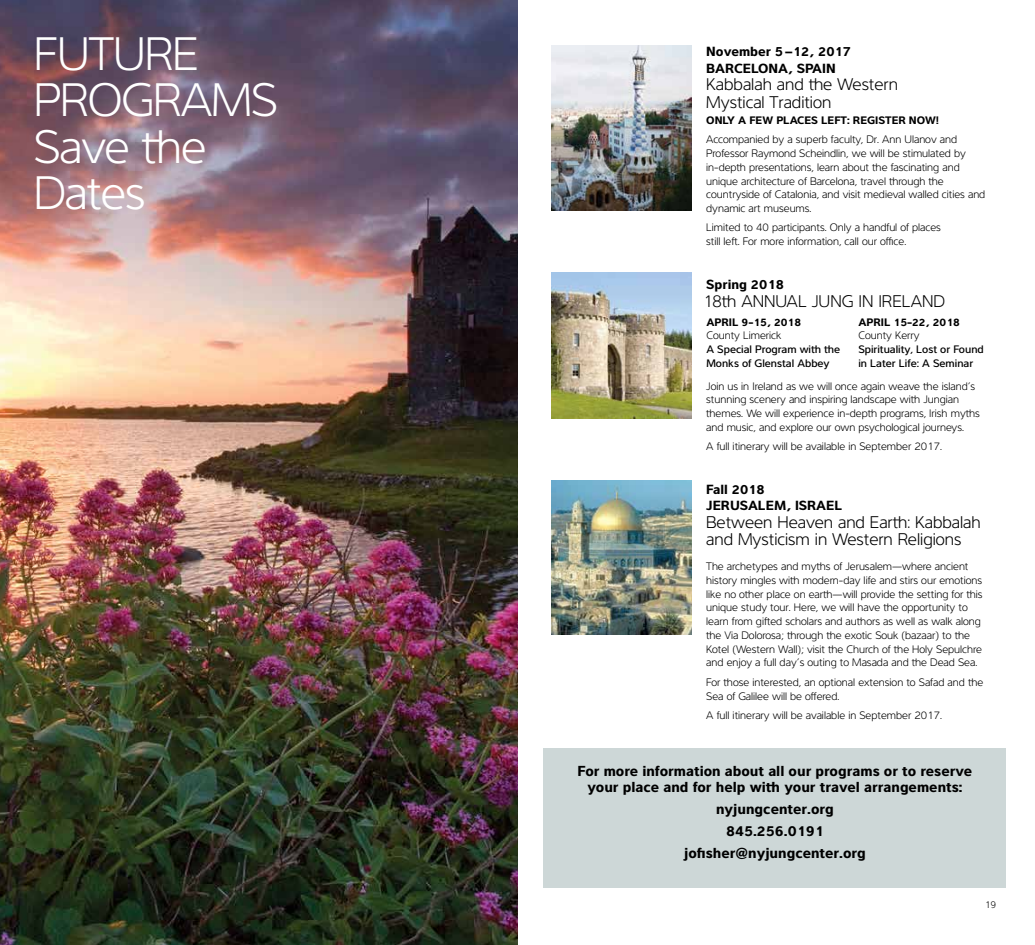
<style>
.page{position:relative;width:1035px;height:945px;background:#fff}
.page>*{position:absolute;margin:0;border:0;box-sizing:border-box;transform-origin:0 0}
.t1{font:300 48.5px/46.2px "Interval Sans Pro";letter-spacing:-.02em;color:#fff}
.t2{font:300 17.5px/17.5px "Interval Sans Pro";color:#000}
.t3{font:700 15px/21.9px "Interval Sans Pro";color:#000;text-align:center}
.t4{font:700 13.75px/16.2px "Interval Sans Pro";color:#000}
.t5{font:300 11.25px/13.8px "Interval Sans Pro";color:#000}
.t6{font:500 11.25px/13.8px "Interval Sans Pro";color:#000}
.t7{font:700 11.25px "Interval Sans Pro";color:#000}
.t8{font:300 10px "Interval Sans Pro";color:#000}
</style>
<div class="page">
<div style="left:544px;top:748px;width:462px;height:139px;background:#cdd7d7"></div>
<img style="left:0;top:0;width:518px;height:945px">
<img style="left:552px;top:273px;width:139px;height:145px">
<img style="left:551px;top:480px;width:140px;height:154px">
<img style="left:551px;top:45px;width:140px;height:166px">
<h1 class="t1" style="left:34px;top:27px;width:245px">FUTURE<br>PROGRAMS<br>Save the<br>Dates</h1>
<p class="t4" style="left:706px;top:42px;width:146px">November 5–12, 2017<br>BARCELONA, SPAIN</p>
<h2 class="t2" style="left:706px;top:74px;width:193px">Kabbalah and the Western<br>Mystical Tradition</h2>
<p class="t7" style="left:706px;top:111px;width:234px">ONLY A FEW PLACES LEFT: REGISTER NOW!</p>
<p class="t5" style="left:706px;top:132px;width:281px">Accompanied by a superb faculty, Dr. Ann Ulanov and Professor Raymond Scheindlin, we will be stimulated by in-depth presentations, learn about the fascinating and unique architecture of Barcelona, travel through the countryside of Catalonia, and visit medieval walled cities and dynamic art museums.</p>
<p class="t5" style="left:706px;top:220px;width:236px">Limited to 40 participants. Only a handful of places still left. For more information, call our office.</p>
<p class="t4" style="left:706px;top:275px;width:79px">Spring 2018</p>
<h2 class="t2" style="left:703px;top:291px;width:244px">18th ANNUAL JUNG IN IRELAND</h2>
<p class="t7" style="left:706px;top:313px;width:96px">APRIL 9-15, 2018</p>
<p class="t5" style="left:706px;top:328px;width:76px">County Limerick</p>
<p class="t6" style="left:706px;top:341px;width:135px">A Special Program with the<br>Monks of Glenstal Abbey</p>
<p class="t7" style="left:858px;top:313px;width:103px">APRIL 15-22, 2018</p>
<p class="t5" style="left:858px;top:328px;width:63px">County Kerry</p>
<p class="t6" style="left:858px;top:341px;width:127px">Spirituality, Lost or Found in Later Life: A Seminar</p>
<p class="t5" style="left:706px;top:378px;width:275px">Join us in Ireland as we will once again weave the island’s stunning scenery and inspiring landscape with Jungian themes. We will experience in-depth programs, Irish myths and music, and explore our own psychological journeys.</p>
<p class="t5" style="left:706px;top:439px;width:237px">A full itinerary will be available in September 2017.</p>
<p class="t4" style="left:706px;top:480px;width:138px">Fall 2018<br>JERUSALEM, ISRAEL</p>
<h2 class="t2" style="left:706px;top:512px;width:276px">Between Heaven and Earth: Kabbalah and Mysticism in Western Religions</h2>
<p class="t5" style="left:706px;top:559px;width:278px">The archetypes and myths of Jerusalem—where ancient history mingles with modern-day life and stirs our emotions like no other place on earth—will provide the setting for this unique study tour. Here, we will have the opportunity to learn from gifted scholars and authors as well as walk along the Via Dolorosa; through the exotic Souk (bazaar) to the Kotel (Western Wall); visit the Church of the Holy Sepulchre and enjoy a full day’s outing to Masada and the Dead Sea.</p>
<p class="t5" style="left:706px;top:674px;width:279px">For those interested, an optional extension to Safad and the<br>Sea of Galilee will be offered.</p>
<p class="t5" style="left:706px;top:707px;width:237px">A full itinerary will be available in September 2017.</p>
<h3 class="t3" style="left:577px;top:761px;width:396px;line-height:16.2px">For more information about all our programs or to reserve your place and for help with your travel arrangements:</h3>
<h3 class="t3" style="left:684px;top:796px;width:183px">nyjungcenter.org<br>845.256.0191 jofisher@nyjungcenter.org</h3>
<p class="t8" style="left:985px;top:898px;width:13px">19</p>
</div>
